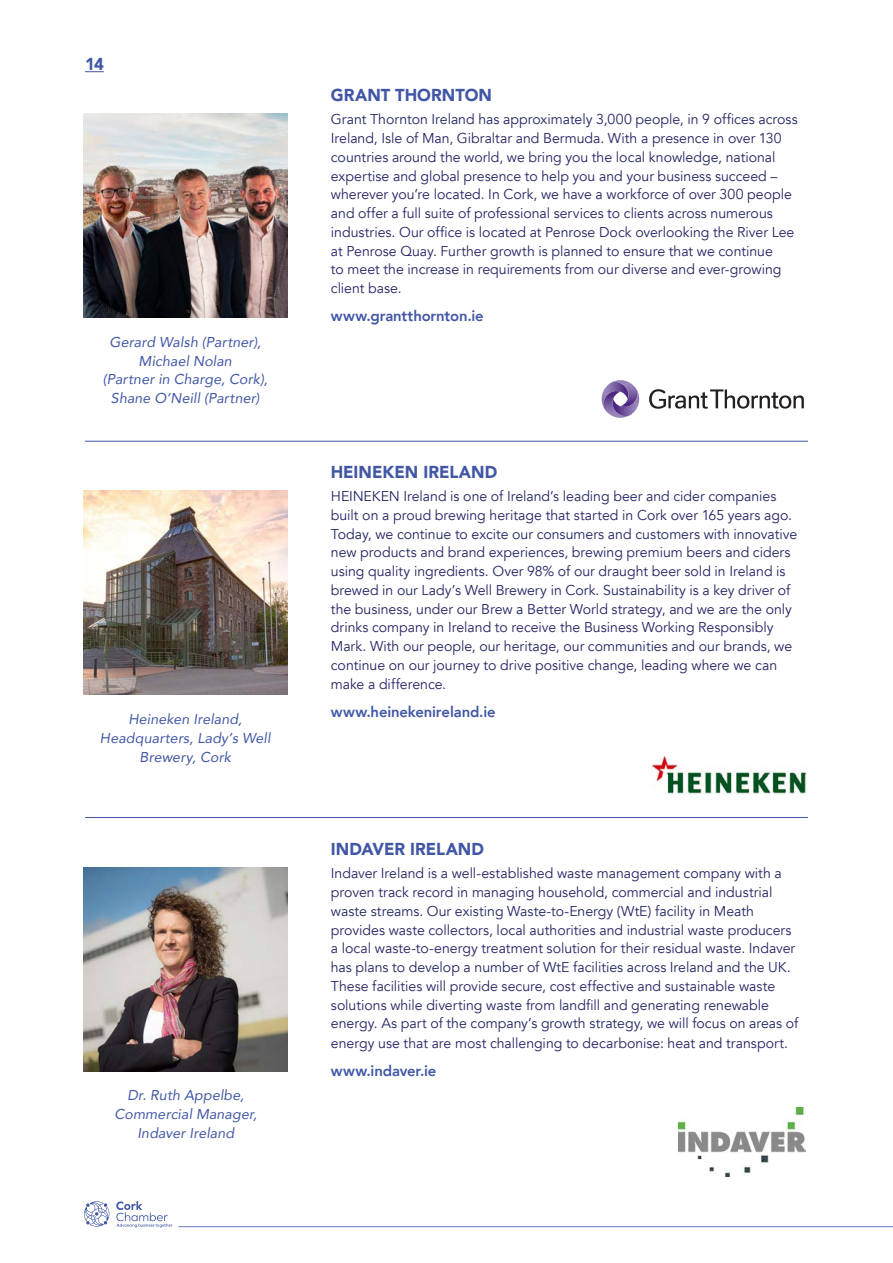
<style>
.page{position:relative;width:893px;height:1263px;background:#fff}
.page>*{position:absolute;margin:0;border:0;box-sizing:border-box;transform-origin:0 0}
.t1{font:900 17.25px "Avenir";color:#4157a6;scale:.96 1}
.t2{font:800 15px "Avenir";letter-spacing:-.01em;color:#4157a6}
.t3{font:14.25px/18.9px "Avenir";color:#252665}
.t4{font:italic 14.25px/18.8px "Avenir";letter-spacing:.01em;color:#4157a6;text-align:center}
</style>
<div class="page">
<svg style="left:116px;top:1201px;width:56px;height:26px"></svg>
<svg style="left:84px;top:1201px;width:26px;height:26px"></svg>
<hr style="left:179px;top:1226px;width:714px;height:1px;background:#4157a6">
<svg style="left:85px;top:71px;width:19px;height:1px"></svg>
<hr style="left:85px;top:441px;width:723px;height:1px;background:#4157a6">
<hr style="left:85px;top:817px;width:723px;height:1px;background:#4157a6">
<img style="left:651px;top:756px;width:156px;height:38px">
<img style="left:678px;top:1107px;width:127px;height:69px">
<img style="left:83px;top:490px;width:204px;height:204px">
<img style="left:83px;top:867px;width:204px;height:204px">
<svg style="left:649px;top:389px;width:155px;height:20px"></svg>
<svg style="left:601px;top:380px;width:39px;height:38px"></svg>
<img style="left:83px;top:114px;width:204px;height:204px">
<p class="t1" style="left:85px;top:50px;width:21px">14</p>
<p class="t4" style="left:103px;top:332px;width:166px">Gerard Walsh (Partner),<br>Michael Nolan<br>(Partner in Charge, Cork),<br>Shane O’Neill (Partner)</p>
<p class="t4" style="left:100px;top:710px;width:172px">Heineken Ireland,<br>Headquarters, Lady’s Well<br>Brewery, Cork</p>
<p class="t4" style="left:114px;top:1086px;width:144px">Dr. Ruth Appelbe,<br>Commercial Manager,<br>Indaver Ireland</p>
<p class="t1" style="left:331px;top:80px;width:169px">GRANT THORNTON</p>
<p class="t3" style="left:331px;top:110px;width:468px">Grant Thornton Ireland has approximately 3,000 people, in 9 offices across Ireland, Isle of Man, Gibraltar and Bermuda. With a presence in over 130 countries around the world, we bring you the local knowledge, national expertise and global presence to help you and your business succeed – wherever you’re located. In Cork, we have a workforce of over 300 people and offer a full suite of professional services to clients across numerous industries. Our office is located at Penrose Dock overlooking the River Lee at Penrose Quay. Further growth is planned to ensure that we continue<br>to meet the increase in requirements from our diverse and ever-growing client base.</p>
<p class="t2" style="left:331px;top:304px;width:154px">www.grantthornton.ie</p>
<p class="t1" style="left:331px;top:457px;width:175px">HEINEKEN IRELAND</p>
<p class="t3" style="left:331px;top:487px;width:468px">HEINEKEN Ireland is one of Ireland’s leading beer and cider companies built on a proud brewing heritage that started in Cork over 165 years ago.<br>Today, we continue to excite our consumers and customers with innovative new products and brand experiences, brewing premium beers and ciders using quality ingredients. Over 98% of our draught beer sold in Ireland is brewed in our Lady’s Well Brewery in Cork. Sustainability is a key driver of the business, under our Brew a Better World strategy, and we are the only drinks company in Ireland to receive the Business Working Responsibly Mark. With our people, our heritage, our communities and our brands, we continue on our journey to drive positive change, leading where we can make a difference.</p>
<p class="t2" style="left:331px;top:700px;width:166px">www.heinekenireland.ie</p>
<p class="t1" style="left:331px;top:835px;width:161px">INDAVER IRELAND</p>
<p class="t3" style="left:331px;top:864px;width:469px">Indaver Ireland is a well-established waste management company with a proven track record in managing household, commercial and industrial waste streams. Our existing Waste-to-Energy (WtE) facility in Meath provides waste collectors, local authorities and industrial waste producers a local waste-to-energy treatment solution for their residual waste. Indaver has plans to develop a number of WtE facilities across Ireland and the UK.<br>These facilities will provide secure, cost effective and sustainable waste solutions while diverting waste from landfill and generating renewable energy. As part of the company’s growth strategy, we will focus on areas of energy use that are most challenging to decarbonise: heat and transport.</p>
<p class="t2" style="left:331px;top:1059px;width:107px">www.indaver.ie</p>
</div>
